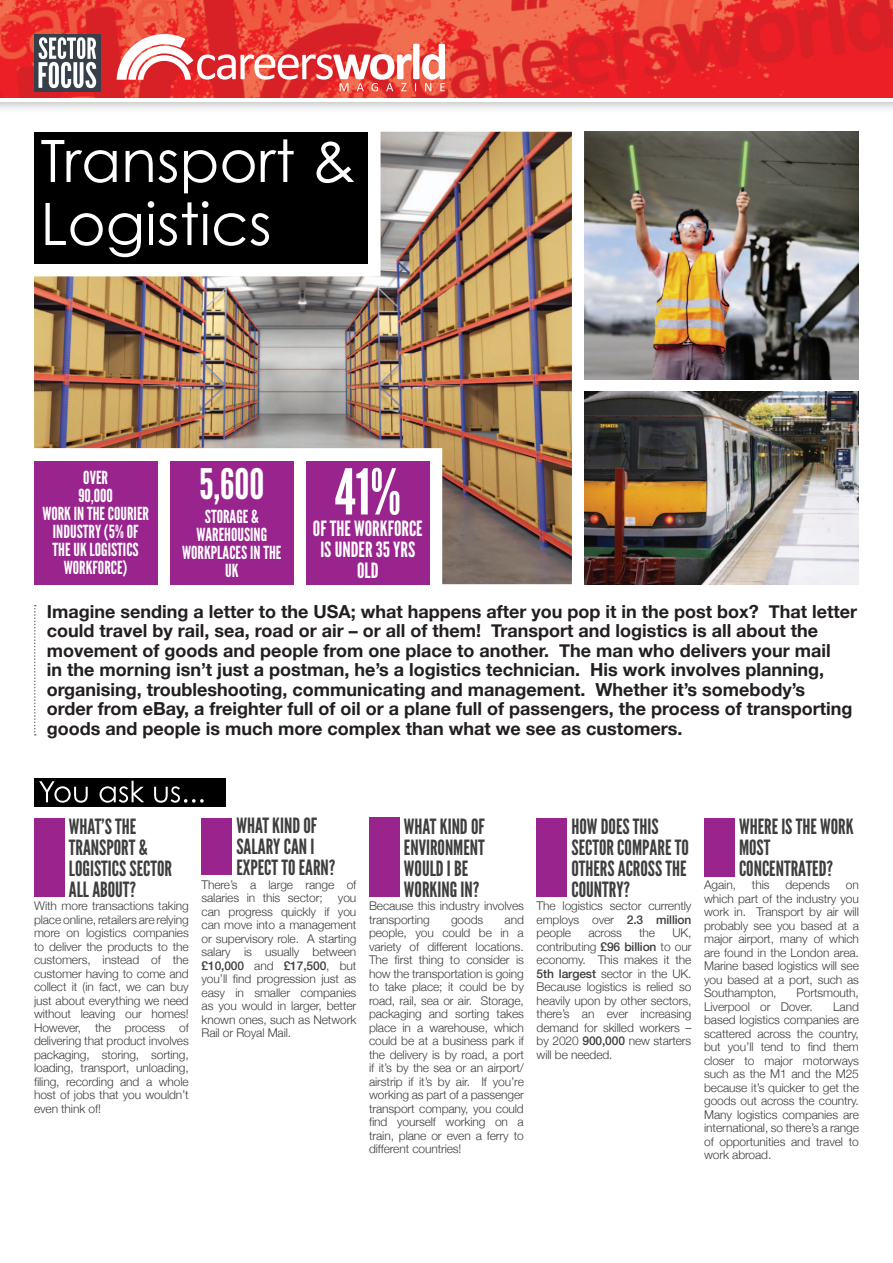
<style>
.page{position:relative;width:893px;height:1263px;background:#fff}
.page>*{position:absolute;margin:0;border:0;box-sizing:border-box;transform-origin:0 0}
.t1{font:63px "League Gothic";color:#fff}
.t2{font:58.5px/63px "Century Gothic";color:#fff}
.t3{font:42px "League Gothic";color:#fff}
.t4{font:21px/21px "League Gothic";color:#3e3e3f}
.t5{font:21px/21px "League Gothic";color:#fff;text-align:center}
.t6{font:700 18px/19.5px "Helvetica Neue";color:#231f20}
.t7{font:18px/18px "League Gothic";color:#fff;text-align:center}
.t8{font:300 12px/13.5px "Helvetica Neue";letter-spacing:-.01em;color:#3e3e3f;text-align:justify}
.s1{font-weight:500}
</style>
<div class="page">
<img style="left:0;top:0;width:893px;height:98px">
<img style="left:34px;top:132px;width:538px;height:452px">
<div style="left:34px;top:818px;width:31px;height:78px;background:#99248e"></div>
<div style="left:202px;top:818px;width:30px;height:57px;background:#99248e"></div>
<div style="left:369px;top:818px;width:31px;height:79px;background:#99248e"></div>
<div style="left:537px;top:818px;width:30px;height:78px;background:#99248e"></div>
<div style="left:704px;top:818px;width:31px;height:58px;background:#99248e"></div>
<div style="left:34px;top:778px;width:191px;height:28px;background:#000001"></div>
<svg style="left:39px;top:781px;width:165px;height:22px"></svg>
<svg style="left:34px;top:605px;width:2px;height:131px"></svg>
<div style="left:34px;top:132px;width:334px;height:132px;background:#000001"></div>
<div style="left:34px;top:461px;width:123px;height:123px;background:#99248e"></div>
<div style="left:306px;top:461px;width:123px;height:123px;background:#99248e"></div>
<div style="left:170px;top:461px;width:123px;height:123px;background:#99248e"></div>
<svg style="left:0;top:102px;width:893px;height:7px;background:#e3e3e5"></svg>
<svg style="left:117px;top:34px;width:328px;height:57px"></svg>
<div style="left:34px;top:34px;width:67px;height:57px;background:#363f4a"></div>
<svg style="left:39px;top:37px;width:57px;height:51px"></svg>
<img style="left:585px;top:132px;width:274px;height:247px">
<img style="left:585px;top:392px;width:274px;height:192px">
<h2 class="t2" style="left:40px;top:129px;width:317px">Transport &amp;<br>Logistics</h2>
<h3 class="t7" style="left:42px;top:469px;width:108px">OVER<br>90,000<br>WORK IN THE COURIER<br>INDUSTRY (5% OF<br>THE UK LOGISTICS<br>WORKFORCE)</h3>
<h3 class="t3" style="left:199px;top:460px;width:66px">5,600</h3>
<h3 class="t7" style="left:182px;top:508px;width:101px">STORAGE &amp;<br>WAREHOUSING<br>WORKPLACES IN THE<br>UK</h3>
<h1 class="t1" style="left:335px;top:456px;width:68px">41%</h1>
<h3 class="t5" style="left:313px;top:518px;width:111px">OF THE WORKFORCE<br>IS UNDER 35 YRS<br>OLD</h3>
<p class="t6" style="left:47px;top:601px;width:812px">Imagine sending a letter to the USA; what happens after you pop it in the post box? That letter could travel by rail, sea, road or air – or all of them! Transport and logistics is all about the movement of goods and people from one place to another. The man who delivers your mail<br>in the morning isn’t just a postman, he’s a logistics technician. His work involves planning, organising, troubleshooting, communicating and management. Whether it’s somebody’s<br>order from eBay, a freighter full of oil or a plane full of passengers, the process of transporting goods and people is much more complex than what we see as customers.</p>
<h3 class="t4" style="left:69px;top:816px;width:105px">WHAT’S THE<br>TRANSPORT &amp;<br>LOGISTICS SECTOR<br>ALL ABOUT?</h3>
<p class="t8" style="left:34px;top:898px;width:156px">With more transactions taking place online, retailers are relying more on logistics companies to deliver the products to the customers, instead of the customer having to come and collect it (in fact, we can buy just about everything we need without leaving our homes!<br>However, the process of delivering that product involves packaging, storing, sorting, loading, transport, unloading, filing, recording and a whole host of jobs that you wouldn’t even think of!</p>
<h3 class="t4" style="left:236px;top:816px;width:101px">WHAT KIND OF<br>SALARY CAN I<br>EXPECT TO EARN?</h3>
<p class="t8" style="left:202px;top:877px;width:156px">There’s a large range of salaries in this sector;</p>
<p class="t8" style="left:202px;top:891px;width:156px;text-indent:136px">you can progress quickly if you can move into a management or supervisory role. A starting salary is usually between <span class="s1">£10,000</span> and <span class="s1">£17,500</span>, but you’ll find progression just as easy in smaller companies as you would in larger, better known ones, such as Network Rail or Royal Mail.</p>
<h3 class="t4" style="left:404px;top:816px;width:82px">WHAT KIND OF<br>ENVIRONMENT<br>WOULD I BE<br>WORKING IN?</h3>
<p class="t8" style="left:369px;top:898px;width:156px">Because this industry involves transporting</p>
<p class="t8" style="left:369px;top:912px;width:156px;text-indent:135px">and people, you could be in a variety of different locations.<br>The first thing to consider is how the transportation is going to take place; it could be by road, rail, sea or air. Storage, packaging and sorting takes place in a warehouse, which could be at a business park if the delivery is by road, a port if it’s by the sea or an airport/ airstrip if it’s by air. If you’re working as part of a passenger transport company, you could find yourself working on a train, plane or even a ferry to different countries!</p>
<p class="t8" style="left:451px;top:912px;width:34px">goods</p>
<h3 class="t4" style="left:571px;top:816px;width:119px">HOW DOES THIS<br>SECTOR COMPARE TO<br>OTHERS ACROSS THE<br>COUNTRY?</h3>
<p class="t8" style="left:537px;top:898px;width:156px">The logistics sector currently employs over <span class="s1">2.3 million </span>people</p>
<p class="t8" style="left:537px;top:925px;width:156px;text-indent:136px">UK, contributing <span class="s1">£96 billion</span> to our economy. This makes it the <span class="s1">5th largest</span> sector in the UK.<br>Because logistics is relied so heavily upon by other sectors, there’s an ever increasing demand for skilled workers – by 2020 <span class="s1">900,000</span> new starters will be needed.</p>
<p class="t8" style="left:588px;top:925px;width:35px">across</p>
<p class="t8" style="left:639px;top:925px;width:17px">the</p>
<h3 class="t4" style="left:739px;top:816px;width:116px">WHERE IS THE WORK<br>MOST<br>CONCENTRATED?</h3>
<p class="t8" style="left:704px;top:877px;width:33px">Again,</p>
<p class="t8" style="left:752px;top:877px;width:19px">this</p>
<p class="t8" style="left:785px;top:877px;width:46px">depends</p>
<p class="t8" style="left:704px;top:877px;width:156px;text-indent:142px">on which part of the industry you work in. Transport by air will probably see you based at a major airport, many of which are found in the London area.<br>Marine based logistics will see you based at a port, such as Southampton,</p>
<p class="t8" style="left:704px;top:985px;width:156px;text-indent:92px">Portsmouth,<br>Liverpool or Dover.</p>
<p class="t8" style="left:704px;top:999px;width:156px;text-indent:129px">Land based logistics companies are scattered across the country, but you’ll tend to find them closer to major motorways such as the M1 and the M25 because it’s quicker to get the goods out across the country.<br>Many logistics companies are international, so there’s a range of opportunities and travel to work abroad.</p>
</div>
